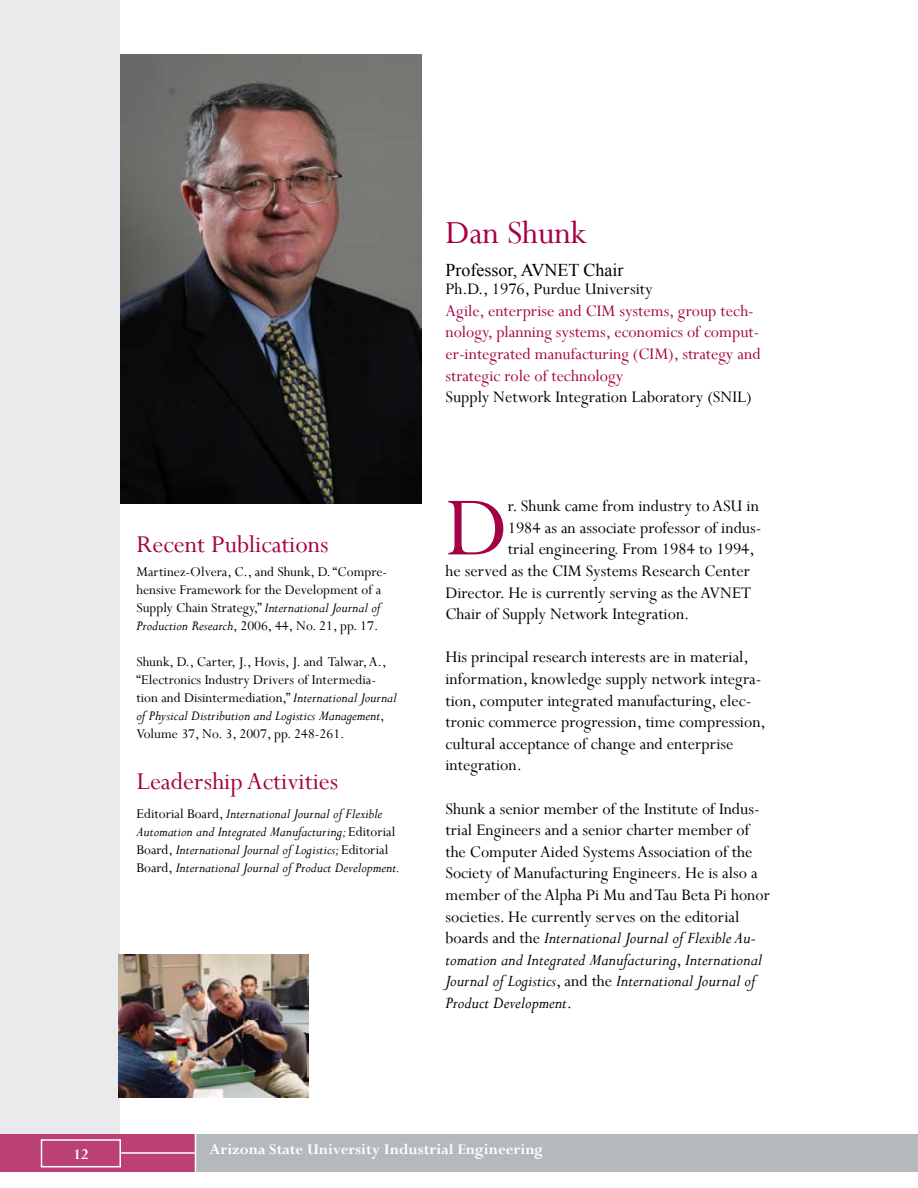
<style>
.page{position:relative;width:918px;height:1188px;background:#fff}
.page>*{position:absolute;margin:0;border:0;box-sizing:border-box;transform-origin:0 0}
.t1{font:93.45px "Perpetua";color:#a40046}
.t2{font:36px "Perpetua";color:#a40046}
.t3{font:27px "Perpetua";color:#a40046}
.t4{font:18px/21.6px "Perpetua";color:#000}
.t5{font:18px/21.6px "Perpetua";color:#a40046}
.t6{font:18px "Times New Roman";color:#000}
.t7{font:700 16.5px "Perpetua";color:#fff}
.t8{font:15px/18px "Perpetua";color:#000}
.t9{font:italic 15px/18px "Perpetua";color:#000}
.s1{font-style:italic}
.s2{font-style:normal}
</style>
<div class="page">
<div style="left:0;top:1134px;width:918px;height:38px;background:#bb4074"></div>
<div style="left:196px;top:1134px;width:722px;height:38px;background:#b4b9bd"></div>
<hr style="left:195px;top:1133px;width:1px;height:39px;background:#fff">
<hr style="left:121px;top:1152px;width:74px;height:2px;background:#fff">
<div style="left:41px;top:1139px;width:80px;height:28px;border:2px solid #fff"></div>
<div style="left:0;top:0;width:120px;height:1134px;background:#e9eaeb"></div>
<img style="left:120px;top:54px;width:301px;height:449px">
<img style="left:119px;top:954px;width:190px;height:144px">
<h3 class="t3" style="left:136px;top:527px;width:194px">Recent Publications</h3>
<p class="t8" style="left:136px;top:563px;width:252px">Martinez-Olvera, C., and Shunk, D. “Compre&shy;hensive Framework for the Development of a Supply Chain Strategy,” <span class="s1">International Journal of Production Research</span>, 2006, 44, No. 21, pp. 17.</p>
<p class="t8" style="left:136px;top:653px;width:262px">Shunk, D., Carter, J., Hovis, J. and Talwar, A., “Electronics Industry Drivers of Intermedia&shy;tion and Disintermediation,” <span class="s1">International Journal of Physical Distribution and Logistics Management</span>, Volume 37, No. 3, 2007, pp. 248-261.</p>
<h3 class="t3" style="left:136px;top:764px;width:203px">Leadership Activities</h3>
<p class="t9" style="left:136px;top:804px;width:265px"><span class="s2">Editorial Board,</span> International Journal of Flexible Automation and Integrated Manufacturing; <span class="s2">Editorial Board,</span> International Journal of Logistics; <span class="s2">Editorial Board,</span> International Journal of Product Development.</p>
<h2 class="t2" style="left:446px;top:210px;width:143px">Dan Shunk</h2>
<p class="t6" style="left:446px;top:258px;width:180px">Professor, AVNET Chair</p>
<p class="t4" style="left:446px;top:278px;width:209px">Ph.D., 1976, Purdue University</p>
<p class="t5" style="left:446px;top:299px;width:317px">Agile, enterprise and CIM systems, group tech&shy;nology, planning systems, economics of comput&shy;er-integrated manufacturing (CIM), strategy and strategic role of technology</p>
<p class="t4" style="left:446px;top:386px;width:308px">Supply Network Integration Laboratory (SNIL)</p>
<h1 class="t1" style="left:446px;top:469px;width:64px">D</h1>
<p class="t4" style="left:508px;top:495px;width:253px">r. Shunk came from industry to ASU in</p>
<p class="t4" style="left:508px;top:517px;width:255px">1984 as an associate professor of indus-</p>
<p class="t4" style="left:508px;top:538px;width:248px">trial engineering. From 1984 to 1994,</p>
<p class="t4" style="left:445px;top:560px;width:306px">he served as the CIM Systems Research Center</p>
<p class="t4" style="left:445px;top:581px;width:307px">Director. He is currently serving as the AVNET</p>
<p class="t4" style="left:445px;top:603px;width:246px">Chair of Supply Network Integration.</p>
<p class="t4" style="left:445px;top:646px;width:322px">His principal research interests are in material, information, knowledge supply network integra&shy;tion, computer integrated manufacturing, elec&shy;tronic commerce progression, time compression, cultural acceptance of change and enterprise integration.</p>
<p class="t4" style="left:445px;top:797px;width:326px">Shunk a senior member of the Institute of Indus&shy;trial Engineers and a senior charter member of the Computer Aided Systems Association of the Society of Manufacturing Engineers. He is also a member of the Alpha Pi Mu and Tau Beta Pi honor societies. He currently serves on the editorial boards and the <span class="s1">International Journal of Flexible Au&shy;tomation and Integrated Manufacturing</span>, <span class="s1">International Journal of Logistics</span>, and the <span class="s1">International Journal of Product Development</span>.</p>
<p class="t7" style="left:73px;top:1144px;width:17px">12</p>
<p class="t7" style="left:209px;top:1139px;width:335px">Arizona State University Industrial Engineering</p>
</div>
